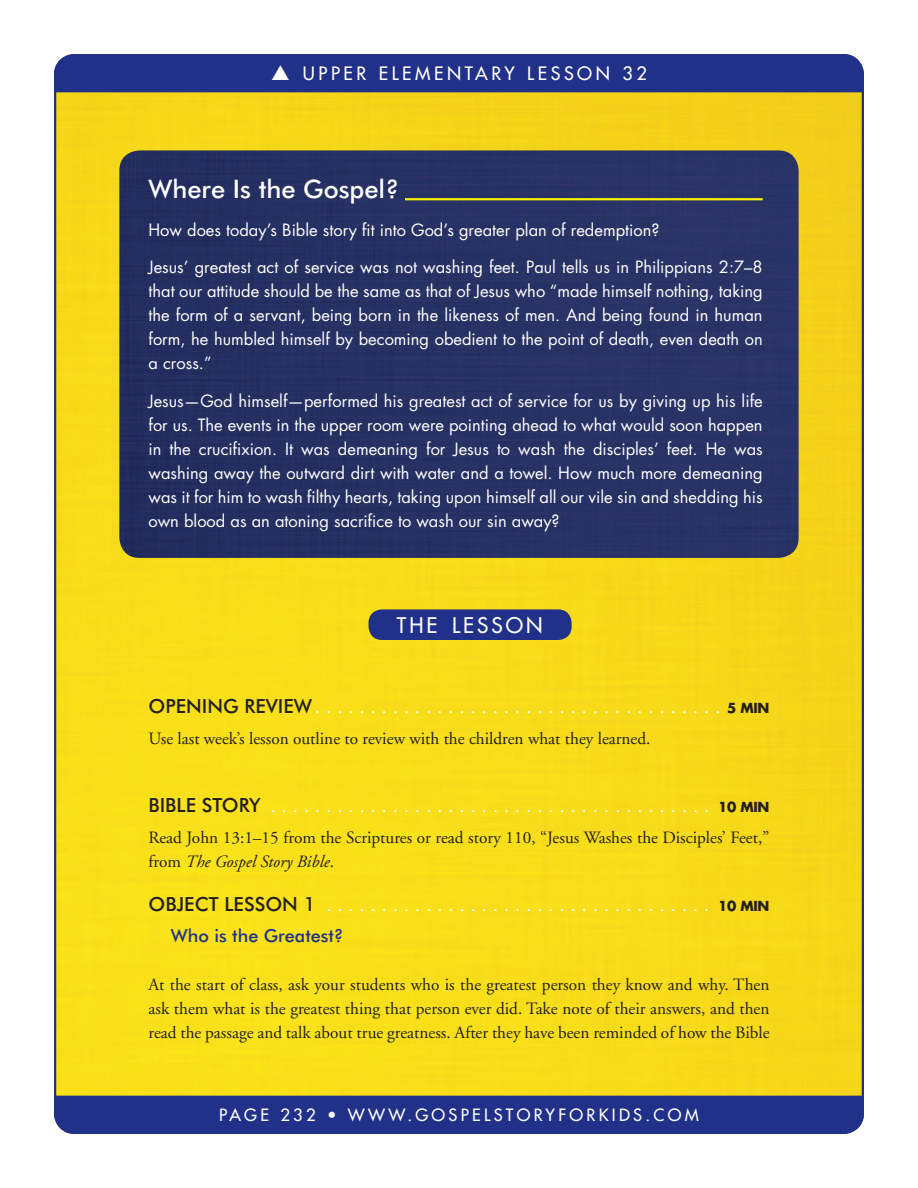
<style>
.page{position:relative;width:918px;height:1188px;background:#fff}
.page>*{position:absolute;margin:0;border:0;box-sizing:border-box;transform-origin:0 0}
.WIJ_HED{font:500 25.5px "Futura BT";color:#fff}
.Head{font:21px "Futura";letter-spacing:.145em;color:#fff}
.SUB_1{font:19.5px "Adobe Garamond";color:#fff}
.t1{font:18px "Futura";letter-spacing:.2em;color:#fff}
.LS_Subhead_2{font:500 18px "Futura BT";color:#213189}
.TXT{font:17.25px/24px "Adobe Garamond";color:#231f20}
.WIJ_Txt{font:16.5px/24px "Futura";color:#fff;text-align:justify}
.t2{font:16.5px "Futura";letter-spacing:.2em;color:#fff}
.s1{font-family:"Futura BT";font-weight:500;color:#231f20}
.s2{font-family:"Futura";font-weight:700;font-size:13.5px;color:#231f20}
.s3{font-style:italic}
</style>
<div class="page">
<img style="left:57px;top:92px;width:804px;height:1004px">
<div style="left:54px;top:54px;width:810px;height:38px;background:#213189"></div>
<div style="left:54px;top:1096px;width:810px;height:38px;background:#213189"></div>
<div style="left:119px;top:150px;width:680px;height:408px;background:#273164"></div>
<hr style="left:405px;top:198px;width:358px;height:2px;background:#fff101">
<div style="left:369px;top:609px;width:203px;height:31px;background:#213189;border-radius:14px"></div>
<p class="t1" style="left:271px;top:62px;width:377px">▲ UPPER ELEMENTARY LESSON 32</p>
<p class="WIJ_HED" style="left:148px;top:174px;width:252px">Where Is the Gospel?</p>
<p class="WIJ_Txt" style="left:148px;top:218px;width:513px">How does today’s Bible story fit into God’s greater plan of redemption?</p>
<p class="WIJ_Txt" style="left:148px;top:255px;width:616px">Jesus’ greatest act of service was not washing feet. Paul tells us in Philippians 2:7–8 that our attitude should be the same as that of Jesus who “made himself nothing, taking the form of a servant, being born in the likeness of men. And being found in human form, he humbled himself by becoming obedient to the point of death, even death on a cross.”</p>
<p class="WIJ_Txt" style="left:148px;top:389px;width:616px">Jesus—God himself—performed his greatest act of service for us by giving up his life for us. The events in the upper room were pointing ahead to what would soon happen in the crucifixion. It was demeaning for Jesus to wash the disciples’ feet. He was washing away the outward dirt with water and a towel. How much more demeaning was it for him to wash filthy hearts, taking upon himself all our vile sin and shedding his own blood as an atoning sacrifice to wash our sin away?</p>
<p class="Head" style="left:397px;top:612px;width:147px">THE LESSON</p>
<p class="SUB_1" style="left:148px;top:696px;width:623px"><span class="s1">OPENING REVIEW</span>..................................... <span class="s2">5 MIN</span></p>
<p class="TXT" style="left:148px;top:727px;width:504px">Use last week’s lesson outline to review with the children what they learned.</p>
<p class="SUB_1" style="left:148px;top:795px;width:623px"><span class="s1">BIBLE STORY</span> ........................................ <span class="s2">10 MIN</span></p>
<p class="TXT" style="left:148px;top:826px;width:622px">Read John 13:1–15 from the Scriptures or read story 110, “Jesus Washes the Disciples’ Feet,” from <span class="s3">The Gospel Story Bible</span>.</p>
<p class="SUB_1" style="left:148px;top:894px;width:623px"><span class="s1">OBJECT LESSON 1</span> ................................... <span class="s2">10 MIN</span></p>
<p class="LS_Subhead_2" style="left:171px;top:924px;width:174px">Who is the Greatest?</p>
<p class="TXT" style="left:148px;top:973px;width:623px;text-align:justify">At the start of class, ask your students who is the greatest person they know and why. Then ask them what is the greatest thing that person ever did. Take note of their answers, and then read the passage and talk about true greatness. After they have been reminded of how the Bible</p>
<p class="t2" style="left:219px;top:1105px;width:481px">PAGE 232 • WWW.GOSPELSTORYFORKIDS.COM</p>
</div>
